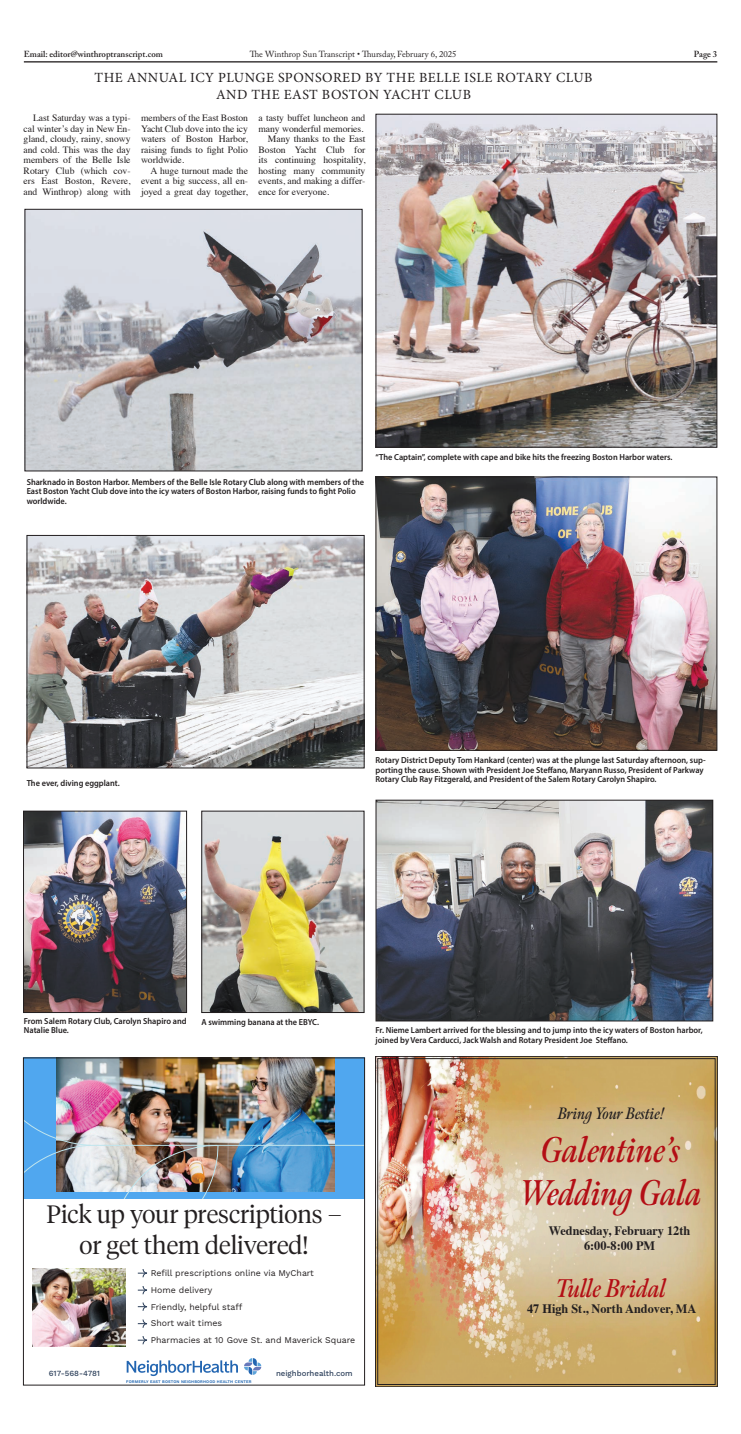
<style>
.page{position:relative;width:741px;height:1434px;background:#fff}
.page>*{position:absolute;margin:0;border:0;box-sizing:border-box;transform-origin:0 0}
.t1{font:italic 600 35.79px/43px "Meno Display Condensed";color:#b30e15;text-align:center;scale:.95 1}
.t2{font:italic 600 25.72px "Meno Display Condensed";color:#b30e15;scale:.95 1}
.t3{font:300 25.03px/30.5px "Tiempos Headline";color:#231f20;text-align:center}
.t4{font:italic 600 16.54px "Meno Display Condensed";color:#231f20;scale:.95 1}
.Photo_Overline{font:14px "Minion Pro";letter-spacing:.035em;color:#231f20}
.t5{font:700 12.86px/15.4px "Times";color:#231f20;text-align:center;scale:.95 1}
.Body_Text{font:9.62px/10.5px "Times";letter-spacing:-.005em;color:#231f20;text-align:justify}
.Cutline{font:600 8.75px/9.6px "Myriad Pro";color:#231f20;scale:.95 1}
.t6{font:8.75px/16.6px "Work Sans";color:#231f20}
.t7{font:8.75px "Adobe Caslon Pro";color:#231f20}
.t8{font:600 8.75px "Adobe Caslon Pro";color:#231f20}
.t9{font:500 7.88px "Work Sans";color:#2d405b}
.t10{font:600 4.02px "Work Sans";letter-spacing:.03em;color:#1e64af}
</style>
<div class="page">
<hr style="left:24px;top:61px;width:693px;height:1px;background:#231f20">
<svg style="left:244px;top:1358px;width:17px;height:16px"></svg>
<svg style="left:127px;top:1360px;width:111px;height:15px"></svg>
<img style="left:25px;top:1059px;width:338px;height:140px">
<svg style="left:138px;top:1286px;width:9px;height:8px"></svg>
<svg style="left:138px;top:1269px;width:9px;height:8px"></svg>
<svg style="left:138px;top:1302px;width:9px;height:9px"></svg>
<svg style="left:138px;top:1319px;width:9px;height:9px"></svg>
<img style="left:33px;top:1268px;width:93px;height:77px">
<svg style="left:138px;top:1336px;width:9px;height:8px"></svg>
<div style="left:23px;top:1057px;width:342px;height:328px;border:1px solid #231f20"></div>
<img style="left:379px;top:1060px;width:334px;height:322px">
<div style="left:375px;top:1056px;width:342px;height:330px;border:1px solid #231f20"></div>
<div style="left:377px;top:1058px;width:338px;height:326px;border:1px solid #231f20"></div>
<img style="left:27px;top:211px;width:333px;height:258px">
<div style="left:25px;top:209px;width:337px;height:262px;border:1px solid #231f20"></div>
<img style="left:377px;top:116px;width:338px;height:329px">
<div style="left:375px;top:114px;width:342px;height:333px;border:1px solid #231f20"></div>
<img style="left:29px;top:537px;width:333px;height:229px">
<div style="left:27px;top:535px;width:337px;height:233px;border:1px solid #231f20"></div>
<img style="left:377px;top:801px;width:334px;height:218px">
<div style="left:375px;top:799px;width:338px;height:222px;border:1px solid #231f20"></div>
<img style="left:377px;top:478px;width:338px;height:270px">
<div style="left:375px;top:476px;width:342px;height:274px;border:1px solid #231f20"></div>
<img style="left:203px;top:812px;width:159px;height:198px">
<div style="left:201px;top:810px;width:163px;height:202px;border:1px solid #231f20"></div>
<img style="left:25px;top:812px;width:160px;height:198px">
<div style="left:23px;top:810px;width:164px;height:202px;border:1px solid #231f20"></div>
<p class="t8" style="left:24px;top:49px;width:141px">Email: editor@winthroptranscript.com</p>
<p class="t7" style="left:250px;top:49px;width:208px">The Winthrop Sun Transcript • Thursday, February 6, 2025</p>
<p class="t8" style="left:693px;top:49px;width:25px">Page 3</p>
<p class="Photo_Overline" style="left:94px;top:68px;width:499px">THE ANNUAL ICY PLUNGE SPONSORED BY THE BELLE ISLE ROTARY CLUB</p>
<p class="Photo_Overline" style="left:216px;top:85px;width:256px">AND THE EAST BOSTON YACHT CLUB</p>
<p class="Body_Text" style="left:24px;top:112px;width:108px;text-indent:9px">Last Saturday was a typi&shy;cal winter’s day in New En&shy;gland, cloudy, rainy, snowy and cold. This was the day members of the Belle Isle Rotary Club (which cov&shy;ers East Boston, Revere, and Winthrop) along with</p>
<p class="Body_Text" style="left:141px;top:112px;width:108px">members of the East Boston Yacht Club dove into the icy waters of Boston Harbor, raising funds to fight Polio worldwide.</p>
<p class="Body_Text" style="left:258px;top:112px;width:108px">a tasty buffet luncheon and many wonderful memories.</p>
<p class="Body_Text" style="left:258px;top:133px;width:108px;text-indent:9px">Many thanks to the East Boston Yacht Club for its continuing hospitality, hosting many community events, and making a differ&shy;ence for everyone.</p>
<p class="Body_Text" style="left:141px;top:164px;width:108px;text-indent:9px">A huge turnout made the event a big success, all en&shy;joyed a great day together,</p>
<p class="Cutline" style="left:27px;top:477px;width:356px">Sharknado in Boston Harbor. Members of the Belle Isle Rotary Club along with members of the<br>East Boston Yacht Club dove into the icy waters of Boston Harbor, raising funds to fight Polio worldwide.</p>
<p class="Cutline" style="left:375px;top:451px;width:314px">“The Captain”, complete with cape and bike hits the freezing Boston Harbor waters.</p>
<p class="Cutline" style="left:27px;top:777px;width:99px">The ever, diving eggplant.</p>
<p class="Cutline" style="left:375px;top:755px;width:349px">Rotary District Deputy Tom Hankard (center) was at the plunge last Saturday afternoon, sup&shy;porting the cause. Shown with President Joe Steffano, Maryann Russo, President of Parkway<br>Rotary Club Ray Fitzgerald, and President of the Salem Rotary Carolyn Shapiro.</p>
<p class="Cutline" style="left:24px;top:1015px;width:173px">From Salem Rotary Club, Carolyn Shapiro and</p>
<p class="Cutline" style="left:201px;top:1017px;width:125px">A swimming banana at the EBYC.</p>
<p class="Cutline" style="left:24px;top:1025px;width:49px">Natalie Blue.</p>
<p class="Cutline" style="left:375px;top:1025px;width:346px">Fr. Nieme Lambert arrived for the blessing and to jump into the icy waters of Boston harbor, joined by Vera Carducci, Jack Walsh and Rotary President Joe Steffano.</p>
<p class="t3" style="left:46px;top:1198px;width:296px">Pick up your prescriptions – or get them delivered!</p>
<p class="t9" style="left:49px;top:1367px;width:53px">617-568-4781</p>
<p class="t6" style="left:151px;top:1264px;width:206px">Refill prescriptions online via MyChart<br>Home delivery<br>Friendly, helpful staff<br>Short wait times<br>Pharmacies at 10 Gove St. and Maverick Square</p>
<p class="t10" style="left:126px;top:1378px;width:127px">FORMERLY EAST BOSTON NEIGHBORHOOD HEALTH CENTER</p>
<p class="t9" style="left:276px;top:1367px;width:78px">neighborhealth.com</p>
<p class="t4" style="left:558px;top:1103px;width:114px">Bring Your Bestie!</p>
<p class="t1" style="left:520px;top:1128px;width:193px">Galentine’s<br>Wedding Gala</p>
<p class="t5" style="left:548px;top:1221px;width:150px">Wednesday, February 12th<br>6:00-8:00 PM</p>
<p class="t2" style="left:556px;top:1272px;width:118px">Tulle Bridal</p>
<p class="t5" style="left:527px;top:1299px;width:179px">47 High St., North Andover, MA</p>
</div>
